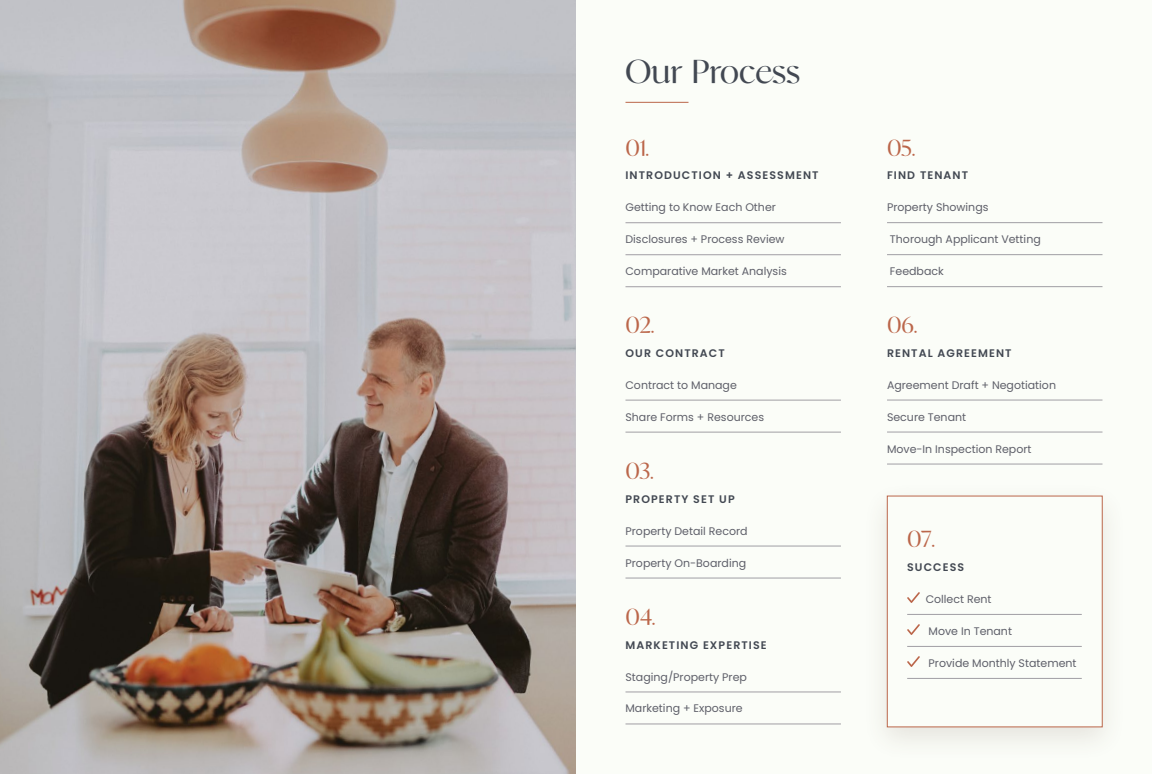
<style>
.page{position:relative;width:1152px;height:774px;background:#fbfdf8}
.page>*{position:absolute;margin:0;border:0;box-sizing:border-box;transform-origin:0 0}
.t1{font:36px "Analogue";color:#424852}
.t2{font:25px "Analogue";letter-spacing:-.025em;color:#bb664a}
.t3{font:11px "Poppins";color:#5e5f69}
.t4{font:600 11px "Poppins";letter-spacing:.1em;color:#424852}
</style>
<div class="page">
<img style="left:0;top:0;width:576px;height:774px">
<div style="left:862px;top:480px;width:266px;height:282px;background:#614737;opacity:.14"></div>
<div style="left:887px;top:496px;width:215px;height:231px;background:#fbfdf8"></div>
<hr style="left:626px;top:223px;width:215px;height:1px;background:#a09ea4">
<hr style="left:626px;top:255px;width:215px;height:1px;background:#a09ea4">
<hr style="left:626px;top:287px;width:215px;height:1px;background:#a09ea4">
<hr style="left:626px;top:400px;width:215px;height:1px;background:#a09ea4">
<hr style="left:626px;top:432px;width:215px;height:1px;background:#a09ea4">
<hr style="left:626px;top:546px;width:215px;height:1px;background:#a09ea4">
<hr style="left:626px;top:578px;width:215px;height:1px;background:#a09ea4">
<hr style="left:626px;top:692px;width:215px;height:1px;background:#a09ea4">
<hr style="left:626px;top:724px;width:215px;height:1px;background:#a09ea4">
<hr style="left:887px;top:222px;width:215px;height:1px;background:#a09ea4">
<hr style="left:887px;top:254px;width:215px;height:1px;background:#a09ea4">
<hr style="left:887px;top:286px;width:215px;height:1px;background:#a09ea4">
<hr style="left:887px;top:400px;width:215px;height:1px;background:#a09ea4">
<hr style="left:887px;top:432px;width:215px;height:1px;background:#a09ea4">
<hr style="left:887px;top:464px;width:215px;height:1px;background:#a09ea4">
<hr style="left:907px;top:614px;width:175px;height:1px;background:#a09ea4">
<hr style="left:907px;top:646px;width:175px;height:1px;background:#a09ea4">
<hr style="left:907px;top:678px;width:175px;height:1px;background:#a09ea4">
<svg style="left:907px;top:592px;width:13px;height:11px"></svg>
<svg style="left:907px;top:624px;width:13px;height:11px"></svg>
<svg style="left:907px;top:656px;width:13px;height:11px"></svg>
<hr style="left:626px;top:102px;width:62px;height:1px;background:#bb664a">
<h1 class="t1" style="left:626px;top:50px;width:176px">Our Process</h1>
<h2 class="t2" style="left:626px;top:134px;width:25px">01.</h2>
<p class="t4" style="left:626px;top:169px;width:195px">INTRODUCTION + ASSESSMENT</p>
<p class="t3" style="left:626px;top:201px;width:152px">Getting to Know Each Other</p>
<p class="t3" style="left:626px;top:233px;width:161px">Disclosures + Process Review</p>
<p class="t3" style="left:626px;top:265px;width:163px">Comparative Market Analysis</p>
<h2 class="t2" style="left:626px;top:311px;width:30px">02.</h2>
<p class="t4" style="left:626px;top:346px;width:101px">OUR CONTRACT</p>
<p class="t3" style="left:626px;top:378px;width:113px">Contract to Manage</p>
<p class="t3" style="left:626px;top:410px;width:140px">Share Forms + Resources</p>
<h2 class="t2" style="left:626px;top:457px;width:30px">03.</h2>
<p class="t4" style="left:626px;top:492px;width:111px">PROPERTY SET UP</p>
<p class="t3" style="left:626px;top:524px;width:124px">Property Detail Record</p>
<p class="t3" style="left:626px;top:556px;width:122px">Property On-Boarding</p>
<h2 class="t2" style="left:626px;top:603px;width:31px">04.</h2>
<p class="t4" style="left:626px;top:638px;width:143px">MARKETING EXPERTISE</p>
<p class="t3" style="left:626px;top:670px;width:123px">Staging/Property Prep</p>
<p class="t3" style="left:626px;top:702px;width:119px">Marketing + Exposure</p>
<h2 class="t2" style="left:887px;top:134px;width:30px">05.</h2>
<p class="t4" style="left:887px;top:169px;width:83px">FIND TENANT</p>
<p class="t3" style="left:887px;top:201px;width:103px">Property Showings</p>
<p class="t3" style="left:890px;top:233px;width:152px">Thorough Applicant Vetting</p>
<p class="t3" style="left:890px;top:265px;width:55px">Feedback</p>
<h2 class="t2" style="left:887px;top:311px;width:32px">06.</h2>
<p class="t4" style="left:887px;top:346px;width:126px">RENTAL AGREEMENT</p>
<p class="t3" style="left:887px;top:378px;width:171px">Agreement Draft + Negotiation</p>
<p class="t3" style="left:887px;top:410px;width:81px">Secure Tenant</p>
<p class="t3" style="left:887px;top:442px;width:146px">Move-In Inspection Report</p>
<h2 class="t2" style="left:907px;top:524px;width:29px">07.</h2>
<p class="t4" style="left:907px;top:561px;width:59px">SUCCESS</p>
<p class="t3" style="left:926px;top:593px;width:67px">Collect Rent</p>
<p class="t3" style="left:929px;top:625px;width:85px">Move In Tenant</p>
<p class="t3" style="left:929px;top:657px;width:149px">Provide Monthly Statement</p>
</div>
